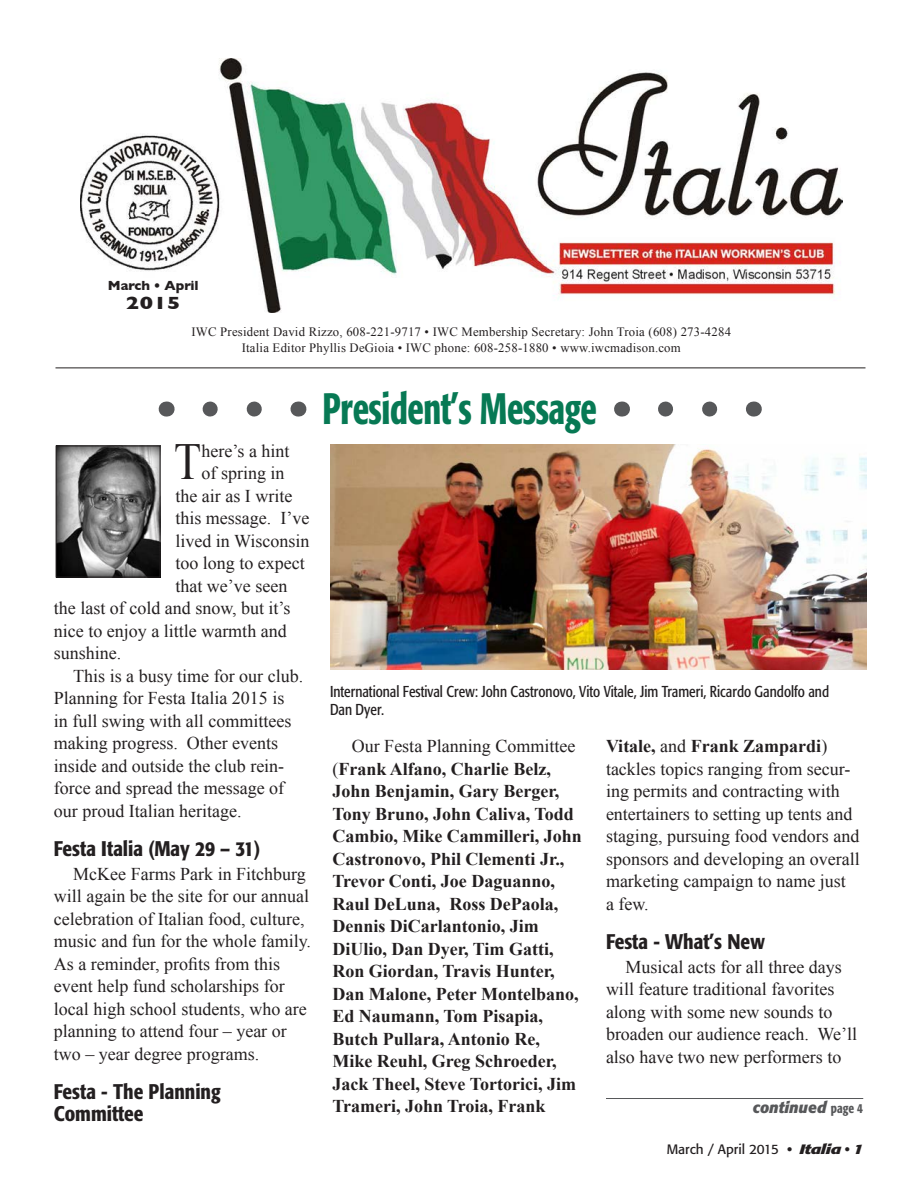
<style>
.page{position:relative;width:918px;height:1188px;background:#fff}
.page>*{position:absolute;margin:0;border:0;box-sizing:border-box;transform-origin:0 0}
.Body_with_dropcap{font:52.05px "Times New Roman";color:#231f20;scale:.85 1}
.headline_2{font:500 condensed 43.5px "Formata";letter-spacing:-.01em;color:#077954;scale:.82 1}
.sub_head{font:500 condensed 21px/21.8px "Formata";color:#231f20}
.Body_Text{font:18px/22.5px "Times New Roman";color:#231f20}
.Body_Text-2{font:700 18px/22.5px "Times New Roman";color:#231f20}
.Body_with_dropcap-2{font:18px "Times New Roman";color:#231f20}
.t1{font:700 18px "Gill Sans";color:#231f20;scale:1.25 1}
.caption_new{font:condensed 15.6px/18px "Formata";color:#231f20;scale:.95 1}
.continued_on{font:italic 700 15.6px "Formata";color:#57585a}
.t2{font:13.5px "Formata";color:#231f20}
.t3{font:700 13.5px "Gill Sans";letter-spacing:-.005em;color:#231f20}
.t4{font:12.75px/15.3px "Times New Roman";letter-spacing:.015em;color:#231f20;text-align:center}
.s1{font-weight:400}
.s2{font-weight:700}
.s3{font-weight:500;font-style:normal;font-stretch:condensed;font-size:13.5px}
.s4{font-weight:700;font-style:italic}
</style>
<div class="page">
<img style="left:80px;top:58px;width:762px;height:254px">
<hr style="left:56px;top:368px;width:810px;height:1px;background:#231f20">
<div style="left:74px;top:279px;width:160px;height:33px;background:#fff"></div>
<hr style="left:606px;top:1098px;width:257px;height:1px;background:#57585a">
<svg style="left:210px;top:402px;width:52px;height:15px"></svg>
<svg style="left:166px;top:402px;width:1px;height:15px"></svg>
<svg style="left:298px;top:402px;width:1px;height:15px"></svg>
<svg style="left:665px;top:402px;width:53px;height:15px"></svg>
<svg style="left:622px;top:402px;width:1px;height:15px"></svg>
<svg style="left:753px;top:402px;width:1px;height:15px"></svg>
<img style="left:330px;top:444px;width:537px;height:226px">
<img style="left:58px;top:448px;width:100px;height:127px">
<div style="left:56px;top:446px;width:104px;height:131px;border:1px solid #231f20"></div>
<p class="t3" style="left:108px;top:277px;width:92px">March • April</p>
<p class="t1" style="left:126px;top:293px;width:45px">2015</p>
<p class="t4" style="left:191px;top:324px;width:541px">IWC President David Rizzo, 608-221-9717 • IWC Membership Secretary: John Troia (608) 273-4284<br>Italia Editor Phyllis DeGioia • IWC phone: 608-258-1880 • www.iwcmadison.com</p>
<p class="Body_with_dropcap" style="left:174px;top:427px;width:33px">T</p>
<p class="Body_with_dropcap-2" style="left:202px;top:439px;width:89px">here’s a hint</p>
<p class="Body_with_dropcap-2" style="left:202px;top:461px;width:84px">of spring in</p>
<p class="Body_with_dropcap-2" style="left:175px;top:484px;width:118px">the air as I write</p>
<p class="Body_with_dropcap-2" style="left:175px;top:506px;width:135px">this message. I’ve</p>
<p class="Body_with_dropcap-2" style="left:175px;top:529px;width:135px">lived in Wisconsin</p>
<p class="Body_with_dropcap-2" style="left:175px;top:551px;width:131px">too long to expect</p>
<p class="Body_with_dropcap-2" style="left:175px;top:574px;width:113px">that we’ve seen</p>
<p class="Body_with_dropcap-2" style="left:54px;top:596px;width:238px">the last of cold and snow, but it’s</p>
<p class="Body_with_dropcap-2" style="left:54px;top:619px;width:234px">nice to enjoy a little warmth and</p>
<p class="Body_with_dropcap-2" style="left:54px;top:641px;width:69px">sunshine.</p>
<p class="Body_Text" style="left:54px;top:664px;width:251px;text-indent:19px">This is a busy time for our club.<br>Planning for Festa Italia 2015 is<br>in full swing with all committees making progress. Other events inside and outside the club rein&shy;force and spread the message of our proud Italian heritage.</p>
<p class="sub_head" style="left:54px;top:837px;width:208px">Festa Italia (May 29 – 31)</p>
<p class="Body_Text" style="left:54px;top:862px;width:259px;text-indent:19px">McKee Farms Park in Fitchburg will again be the site for our annual celebration of Italian food, culture, music and fun for the whole family.<br>As a reminder, profits from this event help fund scholarships for local high school students, who are planning to attend four – year or two – year degree programs.</p>
<p class="sub_head" style="left:54px;top:1081px;width:168px">Festa - The Planning<br>Committee</p>
<p class="headline_2" style="left:322px;top:382px;width:336px">President’s Message</p>
<p class="caption_new" style="left:330px;top:683px;width:527px">International Festival Crew: John Castronovo, Vito Vitale, Jim Trameri, Ricardo Gandolfo and<br>Dan Dyer.</p>
<p class="Body_Text-2" style="left:332px;top:735px;width:251px;text-indent:19px"><span class="s1">Our Festa Planning Committee (</span>Frank Alfano, Charlie Belz,<br>John Benjamin, Gary Berger,<br>Tony Bruno, John Caliva, Todd<br>Cambio, Mike Cammilleri, John<br>Castronovo, Phil Clementi Jr.,<br>Trevor Conti, Joe Daguanno,<br>Raul DeLuna, Ross DePaola,<br>Dennis DiCarlantonio, Jim<br>DiUlio, Dan Dyer, Tim Gatti,<br>Ron Giordan, Travis Hunter,<br>Dan Malone, Peter Montelbano,<br>Ed Naumann, Tom Pisapia,<br>Butch Pullara, Antonio Re,<br>Mike Reuhl, Greg Schroeder,<br>Jack Theel, Steve Tortorici, Jim<br>Trameri, John Troia, Frank</p>
<p class="Body_Text" style="left:606px;top:735px;width:255px"><span class="s2">Vitale,</span> and <span class="s2">Frank Zampardi</span>) tackles topics ranging from secur&shy;ing permits and contracting with entertainers to setting up tents and staging, pursuing food vendors and sponsors and developing an overall marketing campaign to name just<br>a few.</p>
<p class="sub_head" style="left:606px;top:930px;width:160px">Festa - What’s New</p>
<p class="Body_Text" style="left:606px;top:955px;width:253px;text-indent:19px">Musical acts for all three days will feature traditional favorites along with some new sounds to broaden our audience reach. We’ll also have two new performers to</p>
<p class="continued_on" style="left:753px;top:1098px;width:112px">continued <span class="s3">page 4</span></p>
<p class="t2" style="left:667px;top:1141px;width:198px">March / April 2015 <span class="s4">• Italia • 1</span></p>
</div>
